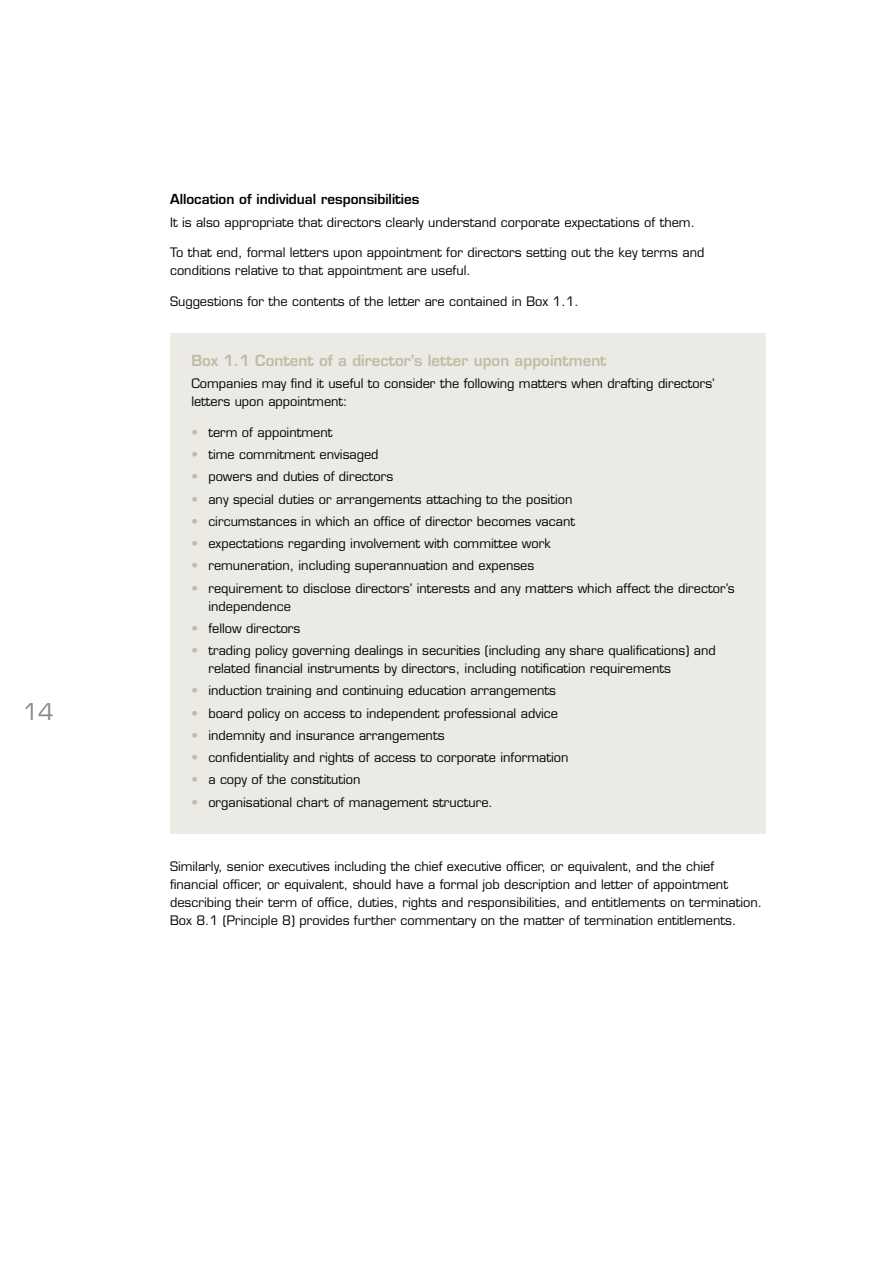
<style>
.page{position:relative;width:893px;height:1263px;background:#fff}
.page>*{position:absolute;margin:0;border:0;box-sizing:border-box;transform-origin:0 0}
.t1{font:22.5px "Eurostile LT";color:#87888a}
.t2{font:600 15px "Eurostile LT";color:#c1baa4}
.t3{font:600 13.5px "Eurostile LT";color:#000}
.t4{font:12.75px/18px "Eurostile LT";color:#000}
.s1{color:#c1baa4}
</style>
<div class="page">
<div style="left:170px;top:333px;width:595px;height:500px;background:#eceae4"></div>
<h1 class="t1" style="left:23px;top:698px;width:33px">14</h1>
<p class="t3" style="left:170px;top:191px;width:251px">Allocation of individual responsibilities</p>
<p class="t4" style="left:170px;top:213px;width:526px">It is also appropriate that directors clearly understand corporate expectations of them.</p>
<p class="t4" style="left:170px;top:244px;width:536px">To that end, formal letters upon appointment for directors setting out the key terms and conditions relative to that appointment are useful.</p>
<p class="t4" style="left:170px;top:292px;width:410px">Suggestions for the contents of the letter are contained in Box 1.1.</p>
<p class="t2" style="left:191px;top:351px;width:417px">Box 1.1 Content of a director’s letter upon appointment</p>
<p class="t4" style="left:191px;top:374px;width:525px">Companies may find it useful to consider the following matters when drafting directors’ letters upon appointment:</p>
<p class="t4" style="left:191px;top:423px;width:143px"><span class="s1">•</span> term of appointment</p>
<p class="t4" style="left:191px;top:445px;width:189px"><span class="s1">•</span> time commitment envisaged</p>
<p class="t4" style="left:191px;top:468px;width:203px"><span class="s1">•</span> powers and duties of directors</p>
<p class="t4" style="left:191px;top:490px;width:383px"><span class="s1">•</span> any special duties or arrangements attaching to the position</p>
<p class="t4" style="left:191px;top:512px;width:385px"><span class="s1">•</span> circumstances in which an office of director becomes vacant</p>
<p class="t4" style="left:191px;top:534px;width:361px"><span class="s1">•</span> expectations regarding involvement with committee work</p>
<p class="t4" style="left:191px;top:557px;width:344px"><span class="s1">•</span> remuneration, including superannuation and expenses</p>
<p class="t4" style="left:208px;top:579px;width:528px;text-indent:-17px"><span class="s1">•</span> requirement to disclose directors’ interests and any matters which affect the director’s independence</p>
<p class="t4" style="left:191px;top:619px;width:111px"><span class="s1">•</span> fellow directors</p>
<p class="t4" style="left:208px;top:641px;width:509px;text-indent:-17px"><span class="s1">•</span> trading policy governing dealings in securities (including any share qualifications) and related financial instruments by directors, including notification requirements</p>
<p class="t4" style="left:191px;top:682px;width:366px"><span class="s1">•</span> induction training and continuing education arrangements</p>
<p class="t4" style="left:191px;top:704px;width:368px"><span class="s1">•</span> board policy on access to independent professional advice</p>
<p class="t4" style="left:191px;top:726px;width:255px"><span class="s1">•</span> indemnity and insurance arrangements</p>
<p class="t4" style="left:191px;top:748px;width:379px"><span class="s1">•</span> confidentiality and rights of access to corporate information</p>
<p class="t4" style="left:191px;top:771px;width:171px"><span class="s1">•</span> a copy of the constitution</p>
<p class="t4" style="left:191px;top:793px;width:303px"><span class="s1">•</span> organisational chart of management structure.</p>
<p class="t4" style="left:170px;top:857px;width:594px">Similarly, senior executives including the chief executive officer, or equivalent, and the chief financial officer, or equivalent, should have a formal job description and letter of appointment describing their term of office, duties, rights and responsibilities, and entitlements on termination.<br>Box 8.1 (Principle 8) provides further commentary on the matter of termination entitlements.</p>
</div>
